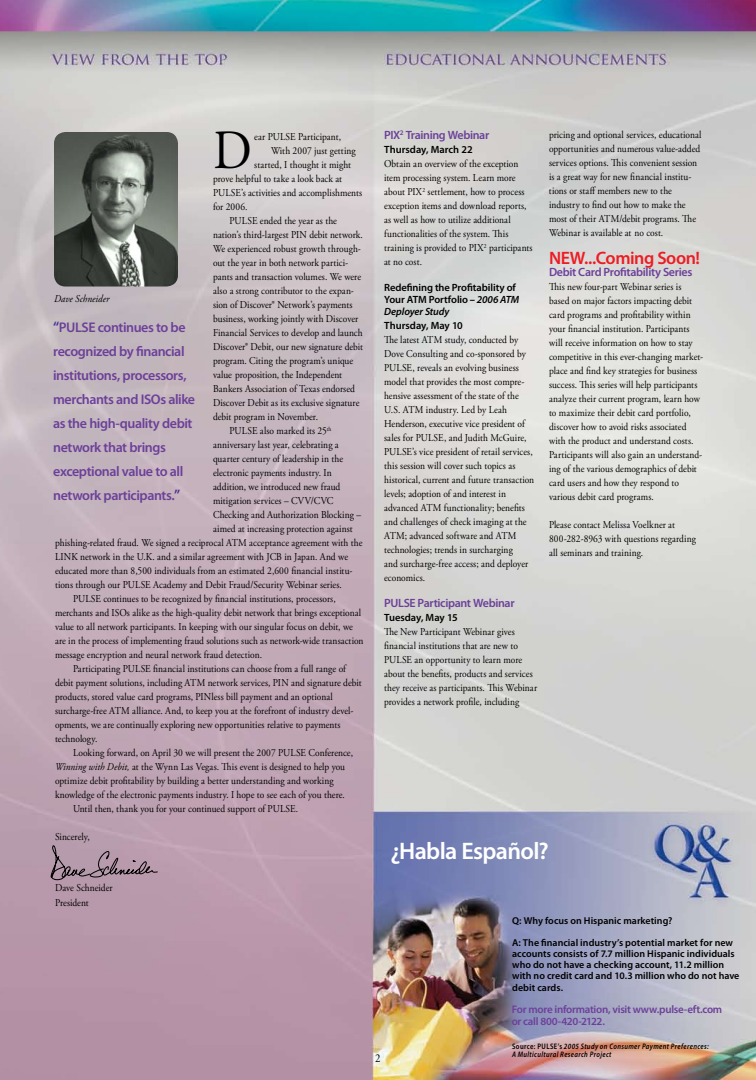
<style>
.page{position:relative;width:756px;height:1080px;background:#fff}
.page>*{position:absolute;margin:0;border:0;box-sizing:border-box;transform-origin:0 0}
.t1{font:55.2px "Adobe Garamond Pro";color:#000;scale:.9 1}
.t2{font:600 24px "Myriad Pro";letter-spacing:-.025em;color:#fff}
.t3{font:600 18px "Myriad Pro";letter-spacing:-.025em;color:#ed1c24}
.t4{font:600 14px/24px "Myriad Pro";letter-spacing:-.03em;color:#6c4099}
.t5{font:600 12px "Myriad Pro";letter-spacing:-.03em;color:#6c4099}
.t6{font:12px "Adobe Garamond Pro";color:#000;scale:.9 1}
.t7{font:600 11px/12px "Myriad Pro";letter-spacing:-.025em;color:#6c4099}
.t8{font:10.5px/14px "Adobe Garamond Pro";letter-spacing:.005em;color:#000;scale:.9 1}
.t9{font:600 10.5px/12px "Myriad Pro";letter-spacing:-.005em;color:#000}
.t10{font:italic 10.5px "Adobe Garamond Pro";letter-spacing:.005em;color:#000;scale:.9 1}
.t11{font:600 10px/11px "Myriad Pro";letter-spacing:.005em;color:#000}
.t12{font:italic 600 semi-condensed 8px/8px "Myriad Pro";letter-spacing:.05em;color:#000;scale:.9 1}
.s1{font-style:italic}
.s2{font-size:15px;color:#482f92}
.s3{font-weight:700;font-style:italic}
.s4{font-style:normal}
</style>
<div class="page">
<img style="left:0;top:0;width:756px;height:1080px">
<svg style="left:51px;top:845px;width:107px;height:35px;background:#a18897"></svg>
<img style="left:54px;top:132px;width:124px;height:155px;border-radius:12px">
<h1 class="t1" style="left:213px;top:117px;width:45px">D</h1>
<p class="t8" style="left:254px;top:130px;width:98px">ear PULSE Participant,</p>
<p class="t8" style="left:271px;top:144px;width:96px">With 2007 just getting</p>
<p class="t8" style="left:254px;top:158px;width:109px">started, I thought it might</p>
<p class="t8" style="left:213px;top:172px;width:145px">prove helpful to take a look back at</p>
<p class="t8" style="left:213px;top:186px;width:167px">PULSE’s activities and accomplishments</p>
<p class="t8" style="left:213px;top:200px;width:40px">for 2006.</p>
<p class="t8" style="left:230px;top:214px;width:121px">PULSE ended the year as the</p>
<p class="t8" style="left:213px;top:228px;width:168px">nation’s third-largest PIN debit network.</p>
<p class="t8" style="left:213px;top:242px;width:166px">We experienced robust growth through-</p>
<p class="t8" style="left:213px;top:256px;width:152px">out the year in both network partici-</p>
<p class="t8" style="left:213px;top:270px;width:166px">pants and transaction volumes. We were</p>
<p class="t8" style="left:213px;top:284px;width:158px">also a strong contributor to the expan-</p>
<p class="t8" style="left:213px;top:298px;width:157px">sion of Discover® Network’s payments</p>
<p class="t8" style="left:213px;top:312px;width:163px">business, working jointly with Discover</p>
<p class="t8" style="left:213px;top:326px;width:168px">Financial Services to develop and launch</p>
<p class="t8" style="left:213px;top:340px;width:168px">Discover® Debit, our new signature debit</p>
<p class="t8" style="left:213px;top:354px;width:157px">program. Citing the program’s unique</p>
<p class="t8" style="left:213px;top:368px;width:145px">value proposition, the Independent</p>
<p class="t8" style="left:213px;top:382px;width:159px">Bankers Association of Texas endorsed</p>
<p class="t8" style="left:213px;top:396px;width:164px">Discover Debit as its exclusive signature</p>
<p class="t8" style="left:213px;top:410px;width:118px">debit program in November.</p>
<p class="t8" style="left:230px;top:424px;width:115px">PULSE also marked its 25<sup>th</sup></p>
<p class="t8" style="left:213px;top:438px;width:141px">anniversary last year, celebrating a</p>
<p class="t8" style="left:213px;top:452px;width:146px">quarter century of leadership in the</p>
<p class="t8" style="left:213px;top:466px;width:133px">electronic payments industry. In</p>
<p class="t8" style="left:213px;top:480px;width:143px">addition, we introduced new fraud</p>
<p class="t8" style="left:213px;top:494px;width:135px">mitigation services – CVV/CVC</p>
<p class="t8" style="left:213px;top:508px;width:166px">Checking and Authorization Blocking –</p>
<p class="t8" style="left:213px;top:522px;width:157px">aimed at increasing protection against</p>
<p class="t8" style="left:55px;top:536px;width:343px">phishing-related fraud. We signed a reciprocal ATM acceptance agreement with the</p>
<p class="t8" style="left:55px;top:550px;width:327px">LINK network in the U.K. and a similar agreement with JCB in Japan. And we</p>
<p class="t8" style="left:55px;top:564px;width:332px">educated more than 8,500 individuals from an estimated 2,600 financial institu-</p>
<p class="t8" style="left:55px;top:578px;width:320px">tions through our PULSE Academy and Debit Fraud/Security Webinar series.</p>
<p class="t8" style="left:73px;top:592px;width:293px">PULSE continues to be recognized by financial institutions, processors,</p>
<p class="t8" style="left:55px;top:606px;width:342px">merchants and ISOs alike as the high-quality debit network that brings exceptional</p>
<p class="t8" style="left:55px;top:620px;width:333px">value to all network participants. In keeping with our singular focus on debit, we</p>
<p class="t8" style="left:55px;top:634px;width:344px">are in the process of implementing fraud solutions such as network-wide transaction</p>
<p class="t8" style="left:55px;top:648px;width:232px">message encryption and neural network fraud detection.</p>
<p class="t8" style="left:73px;top:662px;width:305px">Participating PULSE financial institutions can choose from a full range of</p>
<p class="t8" style="left:55px;top:676px;width:342px">debit payment solutions, including ATM network services, PIN and signature debit</p>
<p class="t8" style="left:55px;top:690px;width:310px">products, stored value card programs, PINless bill payment and an optional</p>
<p class="t8" style="left:55px;top:704px;width:333px">surcharge-free ATM alliance. And, to keep you at the forefront of industry devel-</p>
<p class="t8" style="left:55px;top:718px;width:319px">opments, we are continually exploring new opportunities relative to payments</p>
<p class="t8" style="left:55px;top:732px;width:49px">technology.</p>
<p class="t8" style="left:73px;top:746px;width:313px">Looking forward, on April 30 we will present the 2007 PULSE Conference,</p>
<p class="t8" style="left:55px;top:760px;width:324px"><span class="s1">Winning with Debit,</span> at the Wynn Las Vegas. This event is designed to help you</p>
<p class="t8" style="left:55px;top:774px;width:311px">optimize debit profitability by building a better understanding and working</p>
<p class="t8" style="left:55px;top:788px;width:324px">knowledge of the electronic payments industry. I hope to see each of you there.</p>
<p class="t8" style="left:73px;top:802px;width:252px">Until then, thank you for your continued support of PULSE.</p>
<p class="t8" style="left:55px;top:830px;width:40px">Sincerely,</p>
<p class="t10" style="left:54px;top:292px;width:63px">Dave Schneider</p>
<h3 class="t4" style="left:53px;top:314px;width:144px"><span class="s2">“</span>PULSE continues to be recognized by financial institutions, processors, merchants and ISOs alike as the high-quality debit network that brings exceptional value to all network participants.<span class="s2">”</span></h3>
<p class="t8" style="left:55px;top:881px;width:65px;line-height:15px">Dave Schneider<br>President</p>
<p class="t5" style="left:384px;top:128px;width:107px">PIX<sup>2</sup> Training Webinar</p>
<p class="t9" style="left:384px;top:143px;width:90px">Thursday, March 22</p>
<p class="t8" style="left:384px;top:157px;width:166px">Obtain an overview of the exception item processing system. Learn more about PIX<sup>2</sup> settlement, how to process exception items and download reports, as well as how to utilize additional functionalities of the system. This training is provided to PIX<sup>2</sup> participants at no cost.</p>
<p class="t9" style="left:384px;top:281px;width:137px">Redefining the Profitability of<br>Your ATM Portfolio <span class="s3">–</span> <span class="s1">2006 ATM<br>Deployer Study</span></p>
<p class="t9" style="left:384px;top:319px;width:80px">Thursday, May 10</p>
<p class="t8" style="left:384px;top:333px;width:168px">The latest ATM study, conducted by Dove Consulting and co-sponsored by PULSE, reveals an evolving business model that provides the most compre&shy;hensive assessment of the state of the U.S. ATM industry. Led by Leah Henderson, executive vice president of sales for PULSE, and Judith McGuire, PULSE’s vice president of retail services, this session will cover such topics as historical, current and future transaction levels; adoption of and interest in advanced ATM functionality; benefits and challenges of check imaging at the ATM; advanced software and ATM technologies; trends in surcharging<br>and surcharge-free access; and deployer economics.</p>
<p class="t5" style="left:384px;top:596px;width:132px">PULSE Participant Webinar</p>
<p class="t9" style="left:384px;top:611px;width:75px">Tuesday, May 15</p>
<p class="t8" style="left:384px;top:625px;width:172px">The New Participant Webinar gives financial institutions that are new to PULSE an opportunity to learn more about the benefits, products and services they receive as participants. This Webinar provides a network profile, including</p>
<p class="t8" style="left:549px;top:128px;width:171px">pricing and optional services, educational opportunities and numerous value-added services options. This convenient session is a great way for new financial institu&shy;tions or staff members new to the industry to find out how to make the most of their ATM/debit programs. The Webinar is available at no cost.</p>
<h3 class="t3" style="left:549px;top:246px;width:153px">NEW...Coming Soon!</h3>
<p class="t5" style="left:549px;top:264px;width:145px">Debit Card Profitability Series</p>
<p class="t8" style="left:549px;top:280px;width:173px">This new four-part Webinar series is based on major factors impacting debit card programs and profitability within your financial institution. Participants will receive information on how to stay competitive in this ever-changing market&shy;place and find key strategies for business success. This series will help participants analyze their current program, learn how to maximize their debit card portfolio, discover how to avoid risks associated with the product and understand costs.<br>Participants will also gain an understand&shy;ing of the various demographics of debit card users and how they respond to various debit card programs.</p>
<p class="t8" style="left:549px;top:518px;width:165px">Please contact Melissa Voelkner at<br>800-282-8963 with questions regarding all seminars and training.</p>
<h2 class="t2" style="left:390px;top:836px;width:160px">¿Habla Español?</h2>
<p class="t11" style="left:512px;top:915px;width:162px">Q: Why focus on Hispanic marketing?</p>
<p class="t11" style="left:512px;top:937px;width:229px">A: The financial industry’s potential market for new accounts consists of 7.7 million Hispanic individuals who do not have a checking account, 11.2 million with no credit card and 10.3 million who do not have</p>
<p class="t11" style="left:512px;top:982px;width:52px">debit cards.</p>
<p class="t6" style="left:375px;top:1051px;width:7px">2</p>
<p class="t7" style="left:512px;top:1003px;width:212px">For more information, visit www.pulse-eft.com or call 800-420-2122.</p>
<p class="t12" style="left:512px;top:1042px;width:220px"><span class="s4">Source: PULSE’s</span> 2005 Study on Consumer Payment Preferences:<br>A Multicultural Research Project</p>
</div>
